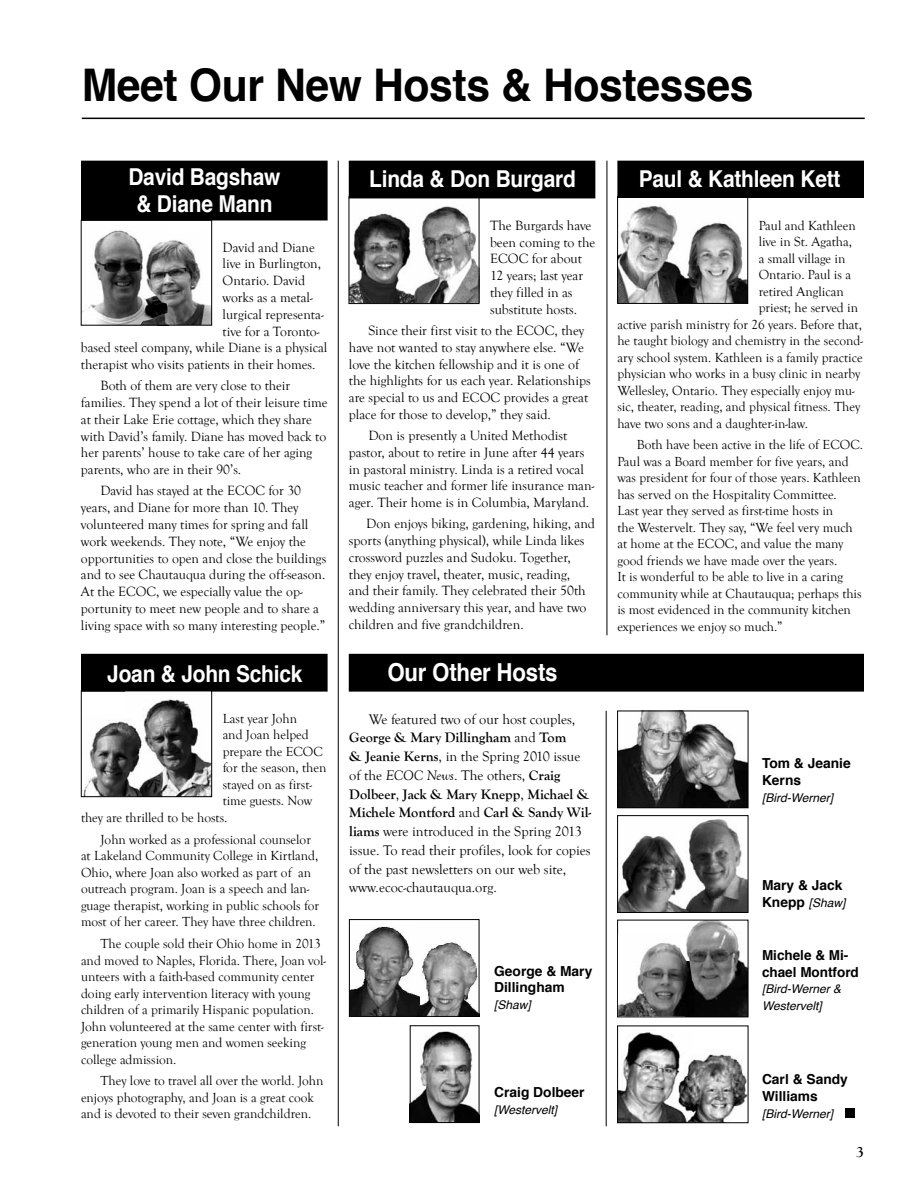
<style>
.page{position:relative;width:918px;height:1188px;background:#fff}
.page>*{position:absolute;margin:0;border:0;box-sizing:border-box;transform-origin:0 0}
.t1{font:700 45px "Helvetica";letter-spacing:-.01em;color:#000;scale:.95 1}
.t2{font:700 24.75px "Helvetica";letter-spacing:-.01em;color:#fff;scale:.9 1}
.t3{font:700 23.25px/27px "Helvetica";letter-spacing:-.01em;color:#fff;text-align:center;scale:.9 1}
.t4{font:700 15.75px "Goudy Old Style T";color:#000}
.t5{font:14.25px/18.8px "Goudy Old Style T";color:#000}
.t6{font:13.8px/16.8px "Goudy Old Style T";color:#000}
.t7{font:700 13.8px/16.8px "Helvetica";color:#000}
.t8{font:13.5px/16.5px "Goudy Old Style T";color:#000}
.t9{font:italic 12px/16.8px "Helvetica";color:#000}
.s1{font-weight:700}
.s2{font-style:italic}
.s3{font-weight:700;font-style:normal;font-size:13.8px}
</style>
<div class="page">
<img style="left:351px;top:198px;width:63px;height:104px">
<img style="left:414px;top:198px;width:63px;height:104px">
<img style="left:619px;top:206px;width:127px;height:96px">
<img style="left:412px;top:1031px;width:65px;height:90px">
<img style="left:689px;top:922px;width:57px;height:93px">
<img style="left:619px;top:819px;width:127px;height:92px">
<hr style="left:82px;top:118px;width:783px;height:1px;background:#000">
<hr style="left:338px;top:161px;width:1px;height:965px;background:#000">
<hr style="left:607px;top:161px;width:1px;height:474px;background:#000">
<div style="left:82px;top:161px;width:245px;height:59px;background:#000"></div>
<div style="left:350px;top:161px;width:245px;height:37px;background:#000"></div>
<div style="left:350px;top:655px;width:513px;height:36px;background:#000"></div>
<div style="left:349px;top:654px;width:515px;height:38px;border:2px solid #000"></div>
<div style="left:82px;top:655px;width:245px;height:36px;background:#000"></div>
<div style="left:81px;top:654px;width:247px;height:38px;border:2px solid #000"></div>
<div style="left:349px;top:196px;width:130px;height:108px;border:1px solid #000"></div>
<div style="left:617px;top:196px;width:131px;height:108px;border:1px solid #000"></div>
<div style="left:618px;top:161px;width:245px;height:36px;background:#000"></div>
<div style="left:617px;top:161px;width:247px;height:37px;border:2px solid #000"></div>
<img style="left:619px;top:713px;width:127px;height:93px">
<div style="left:617px;top:711px;width:131px;height:97px;border:1px solid #000"></div>
<img style="left:420px;top:942px;width:57px;height:73px">
<img style="left:351px;top:926px;width:69px;height:89px">
<div style="left:410px;top:1026px;width:69px;height:97px;border:1px solid #000"></div>
<div style="left:617px;top:920px;width:131px;height:97px;border:1px solid #000"></div>
<div style="left:617px;top:815px;width:131px;height:98px;border:1px solid #000"></div>
<div style="left:845px;top:1108px;width:10px;height:10px;background:#000"></div>
<img style="left:618px;top:934px;width:74px;height:83px">
<div style="left:349px;top:919px;width:130px;height:98px;border:1px solid #000"></div>
<img style="left:83px;top:230px;width:57px;height:93px">
<img style="left:140px;top:240px;width:70px;height:83px">
<div style="left:81px;top:220px;width:131px;height:105px;border:1px solid #000"></div>
<img style="left:619px;top:1030px;width:60px;height:91px">
<img style="left:675px;top:1051px;width:71px;height:70px">
<div style="left:617px;top:1026px;width:131px;height:97px;border:1px solid #000"></div>
<img style="left:142px;top:699px;width:68px;height:96px">
<img style="left:83px;top:721px;width:59px;height:74px">
<div style="left:81px;top:691px;width:131px;height:106px;border:1px solid #000"></div>
<hr style="left:606px;top:711px;width:1px;height:415px;background:#000">
<h1 class="t1" style="left:82px;top:49px;width:709px">Meet Our New Hosts &amp; Hostesses</h1>
<h3 class="t3" style="left:128px;top:164px;width:171px">David Bagshaw &amp; Diane Mann</h3>
<p class="t6" style="left:223px;top:239px;width:94px">David and Diane</p>
<p class="t6" style="left:223px;top:256px;width:100px">live in Burlington,</p>
<p class="t6" style="left:223px;top:273px;width:84px">Ontario. David</p>
<p class="t6" style="left:223px;top:289px;width:92px">works as a metal-</p>
<p class="t6" style="left:223px;top:306px;width:102px">lurgical representa-</p>
<p class="t6" style="left:223px;top:323px;width:98px">tive for a Toronto-</p>
<p class="t6" style="left:81px;top:340px;width:248px">based steel company, while Diane is a physical</p>
<p class="t6" style="left:81px;top:357px;width:236px">therapist who visits patients in their homes.</p>
<p class="t6" style="left:81px;top:378px;width:248px;text-indent:19px">Both of them are very close to their families. They spend a lot of their leisure time at their Lake Erie cottage, which they share with David’s family. Diane has moved back to her parents’ house to take care of her aging parents, who are in their 90’s.</p>
<p class="t6" style="left:81px;top:483px;width:247px;text-indent:19px">David has stayed at the ECOC for 30 years, and Diane for more than 10. They volunteered many times for spring and fall work weekends. They note, “We enjoy the opportunities to open and close the buildings and to see Chautauqua during the off-season.<br>At the ECOC, we especially value the op&shy;portunity to meet new people and to share a living space with so many interesting people.”</p>
<h3 class="t3" style="left:107px;top:660px;width:218px">Joan &amp; John Schick</h3>
<p class="t8" style="left:223px;top:710px;width:76px">Last year John</p>
<p class="t8" style="left:223px;top:727px;width:88px">and Joan helped</p>
<p class="t8" style="left:223px;top:743px;width:102px">prepare the ECOC</p>
<p class="t8" style="left:223px;top:760px;width:105px">for the season, then</p>
<p class="t8" style="left:223px;top:776px;width:91px">stayed on as first-</p>
<p class="t8" style="left:223px;top:793px;width:91px">time guests. Now</p>
<p class="t8" style="left:81px;top:809px;width:148px">they are thrilled to be hosts.</p>
<p class="t8" style="left:81px;top:831px;width:240px;text-indent:19px">John worked as a professional counselor at Lakeland Community College in Kirtland, Ohio, where Joan also worked as part of an outreach program. Joan is a speech and lan&shy;guage therapist, working in public schools for most of her career. They have three children.</p>
<p class="t8" style="left:81px;top:936px;width:247px;text-indent:19px">The couple sold their Ohio home in 2013 and moved to Naples, Florida. There, Joan vol&shy;unteers with a faith-based community center doing early intervention literacy with young children of a primarily Hispanic population.<br>John volunteered at the same center with first&shy;generation young men and women seeking college admission.</p>
<p class="t8" style="left:81px;top:1073px;width:244px;text-indent:19px">They love to travel all over the world. John enjoys photography, and Joan is a great cook and is devoted to their seven grandchildren.</p>
<h3 class="t3" style="left:369px;top:165px;width:231px">Linda &amp; Don Burgard</h3>
<h3 class="t3" style="left:639px;top:165px;width:226px">Paul &amp; Kathleen Kett</h3>
<p class="t6" style="left:490px;top:217px;width:107px">The Burgards have been coming to the<br>ECOC for about<br>12 years; last year they filled in as substitute hosts.</p>
<p class="t6" style="left:349px;top:322px;width:243px;text-indent:19px">Since their first visit to the ECOC, they have not wanted to stay anywhere else. “We love the kitchen fellowship and it is one of the highlights for us each year. Relationships are special to us and ECOC provides a great place for those to develop,” they said.</p>
<p class="t6" style="left:349px;top:427px;width:247px;text-indent:19px">Don is presently a United Methodist pastor, about to retire in June after 44 years in pastoral ministry. Linda is a retired vocal music teacher and former life insurance man&shy;ager. Their home is in Columbia, Maryland.</p>
<p class="t6" style="left:349px;top:516px;width:248px;text-indent:17px">Don enjoys biking, gardening, hiking, and sports (anything physical), while Linda likes crossword puzzles and Sudoku. Together, they enjoy travel, theater, music, reading,<br>and their family. They celebrated their 50th wedding anniversary this year, and have two children and five grandchildren.</p>
<h2 class="t2" style="left:387px;top:652px;width:191px">Our Other Hosts</h2>
<p class="t5" style="left:349px;top:710px;width:244px;text-indent:20px">We featured two of our host couples, <span class="s1">George &amp; Mary Dillingham</span> and <span class="s1">Tom<br>&amp; Jeanie Kerns</span>, in the Spring 2010 issue of the <span class="s2">ECOC News</span>. The others, <span class="s1">Craig Dolbeer</span>, <span class="s1">Jack &amp; Mary Knepp</span>, <span class="s1">Michael &amp; Michele Montford</span> and <span class="s1">Carl &amp; Sandy Wil&shy;liams</span> were introduced in the Spring 2013 issue. To read their profiles, look for copies of the past newsletters on our web site, www.ecoc-chautauqua.org.</p>
<p class="t7" style="left:494px;top:963px;width:100px">George &amp; Mary<br>Dillingham</p>
<p class="t9" style="left:494px;top:997px;width:38px">[Shaw]</p>
<p class="t8" style="left:759px;top:217px;width:99px">Paul and Kathleen</p>
<p class="t8" style="left:759px;top:234px;width:95px">live in St. Agatha,</p>
<p class="t8" style="left:759px;top:250px;width:88px">a small village in</p>
<p class="t8" style="left:759px;top:267px;width:94px">Ontario. Paul is a</p>
<p class="t8" style="left:759px;top:283px;width:87px">retired Anglican</p>
<p class="t8" style="left:759px;top:300px;width:101px">priest; he served in</p>
<p class="t8" style="left:617px;top:316px;width:246px">active parish ministry for 26 years. Before that,</p>
<p class="t8" style="left:617px;top:333px;width:247px">he taught biology and chemistry in the second-</p>
<p class="t8" style="left:617px;top:349px;width:247px">ary school system. Kathleen is a family practice</p>
<p class="t8" style="left:617px;top:366px;width:244px">physician who works in a busy clinic in nearby</p>
<p class="t8" style="left:617px;top:382px;width:239px">Wellesley, Ontario. They especially enjoy mu-</p>
<p class="t8" style="left:617px;top:399px;width:244px">sic, theater, reading, and physical fitness. They</p>
<p class="t8" style="left:617px;top:415px;width:192px">have two sons and a daughter-in-law.</p>
<p class="t8" style="left:617px;top:437px;width:247px;text-indent:19px">Both have been active in the life of ECOC.<br>Paul was a Board member for five years, and was president for four of those years. Kathleen has served on the Hospitality Committee.<br>Last year they served as first-time hosts in<br>the Westervelt. They say, “We feel very much at home at the ECOC, and value the many good friends we have made over the years.<br>It is wonderful to be able to live in a caring community while at Chautauqua; perhaps this is most evidenced in the community kitchen experiences we enjoy so much.”</p>
<p class="t7" style="left:762px;top:755px;width:90px">Tom &amp; Jeanie<br>Kerns</p>
<p class="t9" style="left:762px;top:790px;width:73px">[Bird-Werner]</p>
<p class="t7" style="left:762px;top:877px;width:82px">Mary &amp; Jack</p>
<p class="t9" style="left:762px;top:895px;width:85px"><span class="s3">Knepp</span> [Shaw]</p>
<p class="t7" style="left:762px;top:947px;width:98px">Michele &amp; Mi&shy;chael Montford</p>
<p class="t9" style="left:762px;top:981px;width:81px">[Bird-Werner &amp;<br>Westervelt]</p>
<p class="t7" style="left:494px;top:1084px;width:92px">Craig Dolbeer</p>
<p class="t9" style="left:494px;top:1101px;width:65px">[Westervelt]</p>
<p class="t7" style="left:762px;top:1071px;width:87px">Carl &amp; Sandy<br>Williams</p>
<p class="t9" style="left:762px;top:1105px;width:73px">[Bird-Werner]</p>
<p class="t4" style="left:856px;top:1143px;width:9px">3</p>
</div>
